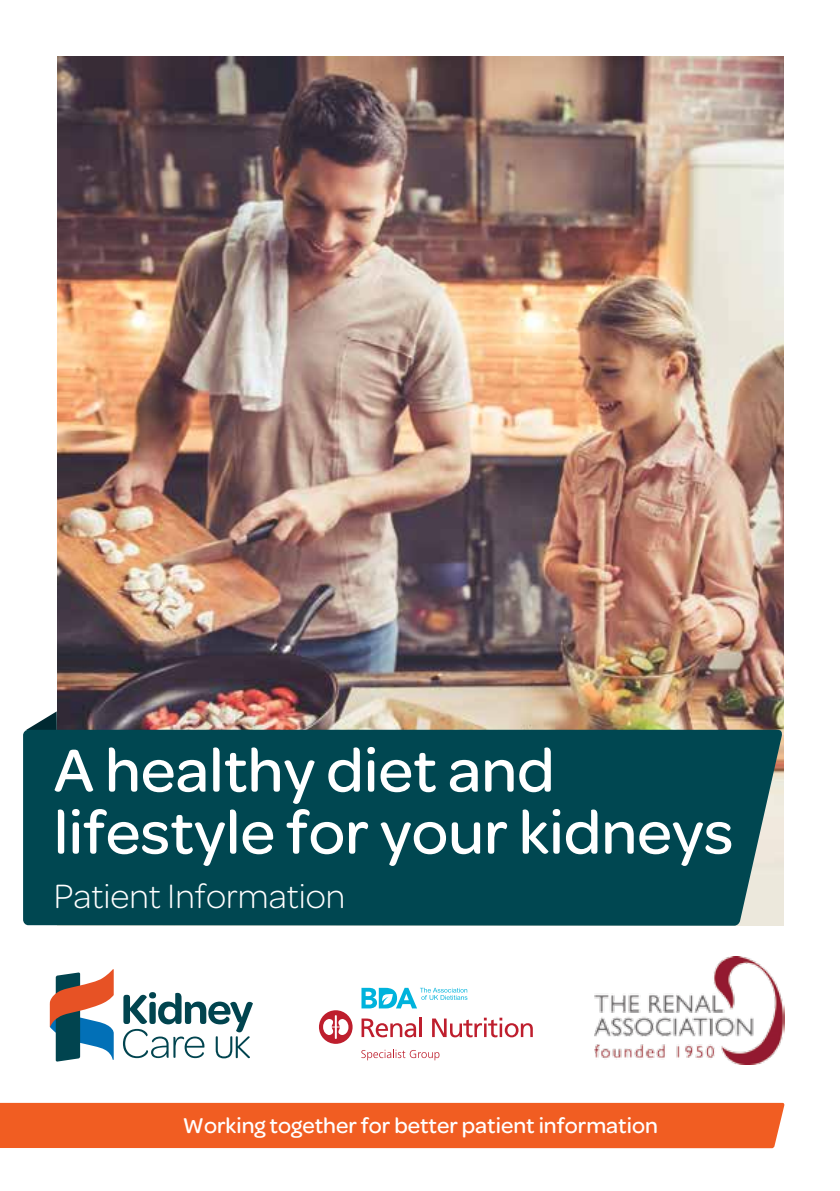
<style>
.page{position:relative;width:840px;height:1191px;background:#fff}
.page>*{position:absolute;margin:0;border:0;box-sizing:border-box;transform-origin:0 0}
.t1{font:500 64px/62px "Omnes";color:#fff}
.t2{font:300 36px "Omnes";color:#fff}
.t3{font:500 22.8px "Omnes";color:#fff}
</style>
<div class="page">
<img style="left:57px;top:57px;width:726px;height:868px">
<div style="left:0;top:1102px;width:784px;height:46px;background:#f15d22"></div>
<svg style="left:26px;top:711px;width:31px;height:19px"></svg>
<div style="left:23px;top:730px;width:758px;height:195px;background:#004751"></div>
<svg style="left:123px;top:992px;width:130px;height:66px"></svg>
<svg style="left:50px;top:969px;width:64px;height:92px"></svg>
<svg style="left:361px;top:987px;width:106px;height:21px"></svg>
<div style="left:319px;top:1010px;width:33px;height:33px;background:#be1e2d;border-radius:50%"></div>
<svg style="left:323px;top:1015px;width:25px;height:24px"></svg>
<svg style="left:361px;top:1018px;width:55px;height:19px"></svg>
<hr style="left:419px;top:1017px;width:3px;height:20px;background:#be1e2d">
<svg style="left:432px;top:1017px;width:100px;height:20px"></svg>
<svg style="left:361px;top:1049px;width:78px;height:11px"></svg>
<img style="left:594px;top:956px;width:189px;height:108px">
<h1 class="t1" style="left:54px;top:739px;width:681px">A healthy diet and lifestyle for your kidneys</h1>
<h2 class="t2" style="left:54px;top:876px;width:293px">Patient Information</h2>
<p class="t3" style="left:183px;top:1112px;width:476px">Working together for better patient information</p>
</div>
